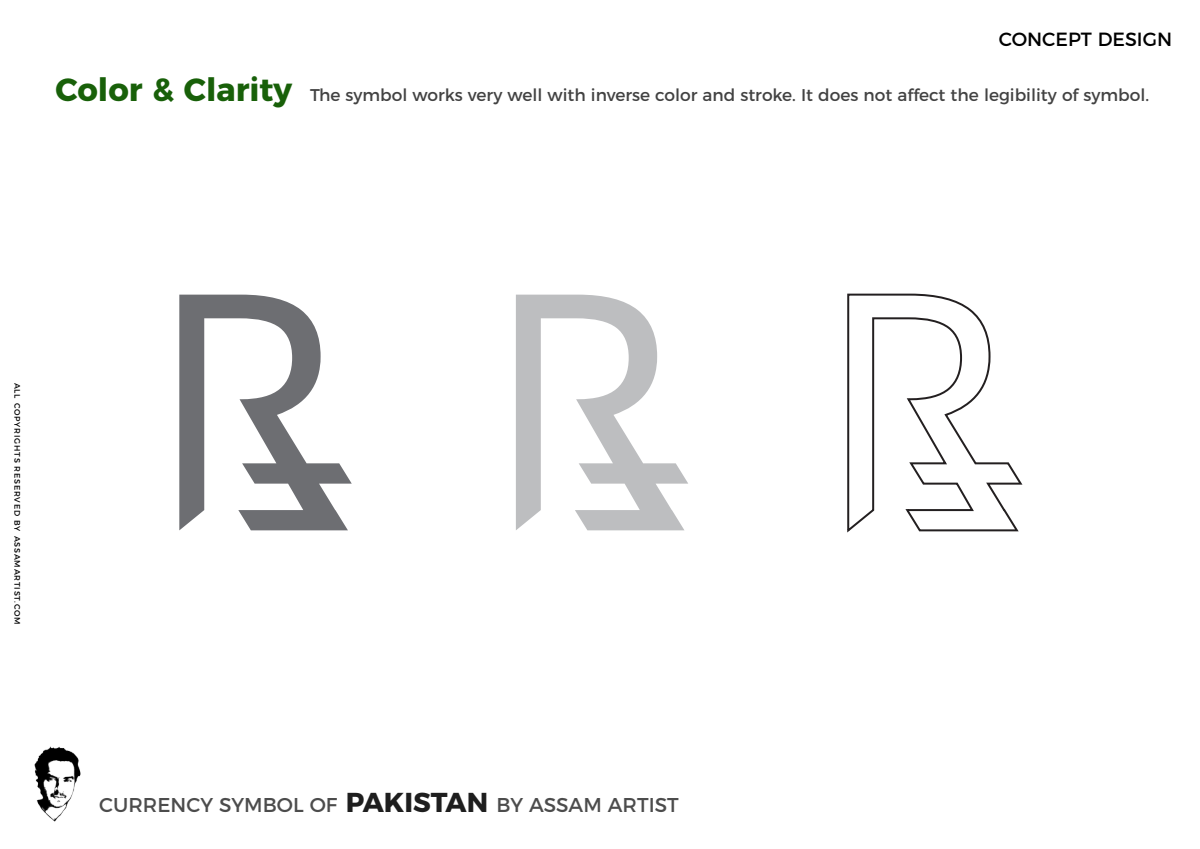
<style>
.page{position:relative;width:1200px;height:849px;background:#fff}
.page>*{position:absolute;margin:0;border:0;box-sizing:border-box;transform-origin:0 0}
.t1{font:20px "Montserrat";color:#4c4c4c}
.t2{font:19.1px "Montserrat";color:#000}
.t3{font:17px "Montserrat";color:#424242}
.t4{font:8px "Montserrat";letter-spacing:.1em;color:#000}
.s1{font-weight:700;font-size:32.1px;color:#186009}
.s2{font-weight:700;font-size:27.3px;color:#1e1e1e}
</style>
<div class="page">
<svg style="left:847px;top:293px;width:176px;height:240px"></svg>
<svg style="left:516px;top:295px;width:172px;height:235px"></svg>
<svg style="left:179px;top:295px;width:173px;height:235px"></svg>
<img style="left:34px;top:746px;width:47px;height:76px">
<p class="t2" style="left:999px;top:24px;width:175px">CONCEPT DESIGN</p>
<p class="t3" style="left:56px;top:81px;width:1095px"><span class="s1">Color &amp; Clarity</span> The symbol works very well with inverse color and stroke. It does not affect the legibility of symbol.</p>
<p class="t4" style="left:24px;top:383px;width:244px;rotate:90deg">ALL COPYRIGHTS RESERVED BY ASSAMARTIST.COM</p>
<p class="t1" style="left:99px;top:789px;width:581px">CURRENCY SYMBOL OF <span class="s2">PAKISTAN</span> BY ASSAM ARTIST</p>
</div>
